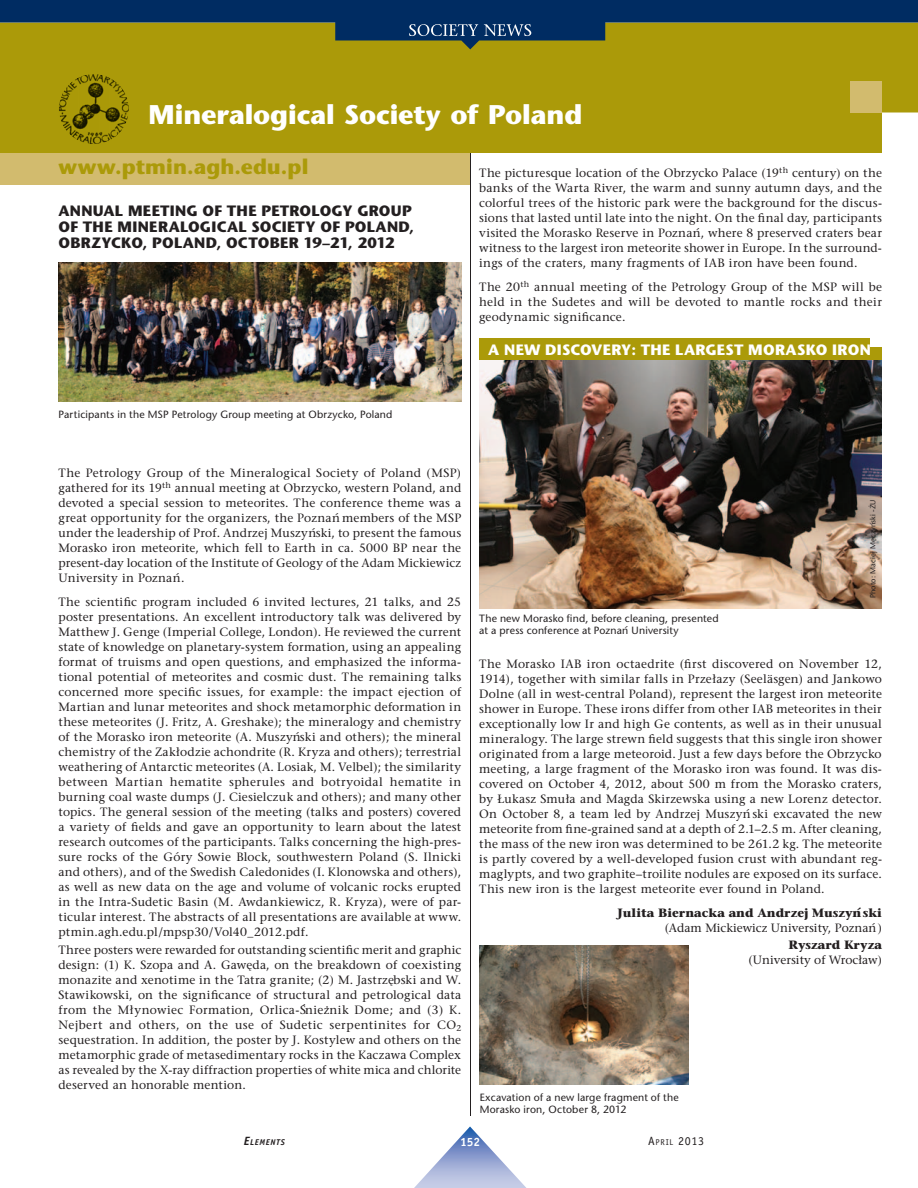
<style>
.page{position:relative;width:918px;height:1188px;background:#fff}
.page>*{position:absolute;margin:0;border:0;box-sizing:border-box;transform-origin:0 0}
.t1{font:700 27px "Stone Sans";letter-spacing:-.005em;color:#fff}
.t2{font:700 21px "Stone Sans";letter-spacing:.01em;color:#ab9a09}
.t3{font:700 15px/15.8px "Stone Sans";letter-spacing:.015em;color:#231f20}
.t4{font:700 15px "Stone Sans";letter-spacing:.015em;color:#fff}
.t5{font:12px/15px "Stone Serif";letter-spacing:.01em;color:#231f20;text-align:justify}
.t6{font:700 12px "Stone Serif";color:#231f20}
.t7{font:12px "Officina Sans";color:#231f20}
.t8{font:700 12px "Officina Sans";color:#fff}
.t9{font:10.5px/12px "Stone Sans";letter-spacing:.015em;color:#231f20}
.t10{font:italic 700 8.4px "Officina Sans";letter-spacing:.08em;color:#231f20}
.t11{font:7.5px "Stone Sans";letter-spacing:.02em;color:#231f20}
.s1{font-family:"Stone Serif"}
.s2{font-size:12px}
.s3{font-size:8.4px}
</style>
<div class="page">
<div style="left:0;top:49px;width:918px;height:104px;background:#ab9a09"></div>
<div style="left:0;top:153px;width:470px;height:31px;background:#d2bb6e"></div>
<div style="left:850px;top:81px;width:32px;height:31px;background:#d2bb6e"></div>
<hr style="left:470px;top:153px;width:1px;height:963px;background:#231f20">
<img style="left:59px;top:74px;width:70px;height:70px;border-radius:50%">
<div style="left:479px;top:338px;width:403px;height:23px;background:#ab9a09"></div>
<div style="left:871px;top:337px;width:11px;height:10px;background:#fff"></div>
<img style="left:58px;top:262px;width:403px;height:139px">
<img style="left:479px;top:945px;width:209px;height:140px">
<img style="left:479px;top:361px;width:403px;height:248px">
<svg style="left:414px;top:1126px;width:112px;height:62px"></svg>
<svg style="left:0;top:0;width:918px;height:49px;background:#4c5d3b"></svg>
<svg style="left:409px;top:24px;width:122px;height:12px"></svg>
<h1 class="t1" style="left:148px;top:104px;width:435px">Mineralogical Society of Poland</h1>
<h2 class="t2" style="left:58px;top:159px;width:252px">www.ptmin.agh.edu.pl</h2>
<p class="t3" style="left:58px;top:204px;width:357px">ANNUAL MEETING OF THE PETROLOGY GROUP<br>OF THE MINERALOGICAL SOCIETY OF POLAND,<br>OBRZYCKO, POLAND, OCTOBER 19–21, 2012</p>
<p class="t5" style="left:479px;top:166px;width:404px">The picturesque location of the Obrzycko Palace (19<sup>th</sup> century) on the banks of the Warta River, the warm and sunny autumn days, and the colorful trees of the historic park were the background for the discus&shy;sions that lasted until late into the night. On the final day, participants visited the Morasko Reserve in Poznan´ , where 8 preserved craters bear witness to the largest iron meteorite shower in Europe. In the surround&shy;ings of the craters, many fragments of IAB iron have been found.</p>
<p class="t5" style="left:479px;top:280px;width:404px">The 20<sup>th</sup> annual meeting of the Petrology Group of the MSP will be held in the Sudetes and will be devoted to mantle rocks and their geodynamic significance.</p>
<p class="t4" style="left:488px;top:344px;width:384px">A NEW DISCOVERY: THE LARGEST MORASKO IRON</p>
<p class="t9" style="left:58px;top:409px;width:336px">Participants in the MSP Petrology Group meeting at Obrzycko, Poland</p>
<p class="t5" style="left:58px;top:467px;width:404px">The Petrology Group of the Mineralogical Society of Poland (MSP) gathered for its 19<sup>th</sup> annual meeting at Obrzycko, western Poland, and devoted a special session to meteorites. The conference theme was a great opportunity for the organizers, the Poznan´ members of the MSP under the leadership of Prof. Andrzej Muszyn´ ski, to present the famous Morasko iron meteorite, which fell to Earth in ca. 5000 BP near the present-day location of the Institute of Geology of the Adam Mickiewicz University in Poznan´ .</p>
<p class="t5" style="left:58px;top:596px;width:404px">The scientific program included 6 invited lectures, 21 talks, and 25 poster presentations. An excellent introductory talk was delivered by Matthew J. Genge (Imperial College, London). He reviewed the current state of knowledge on planetary-system formation, using an appealing format of truisms and open questions, and emphasized the informa&shy;tional potential of meteorites and cosmic dust. The remaining talks concerned more specific issues, for example: the impact ejection of Martian and lunar meteorites and shock metamorphic deformation in these meteorites (J. Fritz, A. Greshake); the mineralogy and chemistry of the Morasko iron meteorite (A. Muszyn´ ski and others); the mineral chemistry of the Zakłodzie achondrite (R. Kryza and others); terrestrial weathering of Antarctic meteorites (A. Losiak, M. Velbel); the similarity between Martian hematite spherules and botryoidal hematite in burning coal waste dumps (J. Ciesielczuk and others); and many other topics. The general session of the meeting (talks and posters) covered a variety of fields and gave an opportunity to learn about the latest research outcomes of the participants. Talks concerning the high-pres&shy;sure rocks of the Góry Sowie Block, southwestern Poland (S. Ilnicki and others), and of the Swedish Caledonides (I. Klonowska and others), as well as new data on the age and volume of volcanic rocks erupted in the Intra-Sudetic Basin (M. Awdankiewicz, R. Kryza), were of par&shy;ticular interest. The abstracts of all presentations are available at www. ptmin.agh.edu.pl/mpsp30/Vol40_2012.pdf.</p>
<p class="t5" style="left:58px;top:944px;width:404px">Three posters were rewarded for outstanding scientific merit and graphic design: (1) K. Szopa and A. Gawe˛da, on the breakdown of coexisting monazite and xenotime in the Tatra granite; (2) M. Jastrze˛bski and W.<br>Stawikowski, on the significance of structural and petrological data from the Młynowiec Formation, Orlica-S´niez·nik Dome; and (3) K.<br>Nejbert and others, on the use of Sudetic serpentinites for CO<sub>2 </sub>sequestration. In addition, the poster by J. Kostylew and others on the metamorphic grade of metasedimentary rocks in the Kaczawa Complex as revealed by the X-ray diffraction properties of white mica and chlorite deserved an honorable mention.</p>
<p class="t9" style="left:479px;top:614px;width:241px">The new Morasko find, before cleaning, presented at a press conference at Poznan´ University</p>
<p class="t11" style="left:870px;top:598px;width:100px;rotate:-90deg">Photo: Maciej Me<span class="s1">˛</span>czyn<span class="s1">´</span>ski -Z<sup>˙</sup>U</p>
<p class="t5" style="left:479px;top:658px;width:404px">The Morasko IAB iron octaedrite (first discovered on November 12, 1914), together with similar falls in Przełazy (Seeläsgen) and Jankowo Dolne (all in west-central Poland), represent the largest iron meteorite shower in Europe. These irons differ from other IAB meteorites in their exceptionally low Ir and high Ge contents, as well as in their unusual mineralogy. The large strewn field suggests that this single iron shower originated from a large meteoroid. Just a few days before the Obrzycko meeting, a large fragment of the Morasko iron was found. It was dis&shy;covered on October 4, 2012, about 500 m from the Morasko craters, by Łukasz Smuła and Magda Skirzewska using a new Lorenz detector.<br>On October 8, a team led by Andrzej Muszyn´ ski excavated the new meteorite from fine-grained sand at a depth of 2.1–2.5 m. After cleaning, the mass of the new iron was determined to be 261.2 kg. The meteorite is partly covered by a well-developed fusion crust with abundant reg&shy;maglypts, and two graphite–troilite nodules are exposed on its surface.<br>This new iron is the largest meteorite ever found in Poland.</p>
<p class="t6" style="left:618px;top:908px;width:266px">Julita Biernacka and Andrzej Muszyn´ ski</p>
<p class="t5" style="left:665px;top:922px;width:219px">(Adam Mickiewicz University, Poznan´ )</p>
<p class="t6" style="left:789px;top:940px;width:95px">Ryszard Kryza</p>
<p class="t5" style="left:749px;top:953px;width:135px">(University of Wrocław)</p>
<p class="t9" style="left:480px;top:1093px;width:201px">Excavation of a new large fragment of the<br>Morasko iron, October 8, 2012</p>
<p class="t10" style="left:244px;top:1138px;width:43px"><span class="s2">E</span>LEMENTS</p>
<p class="t8" style="left:460px;top:1137px;width:22px">152</p>
<p class="t7" style="left:648px;top:1136px;width:57px">A<span class="s3">PRIL</span> 2013</p>
</div>
